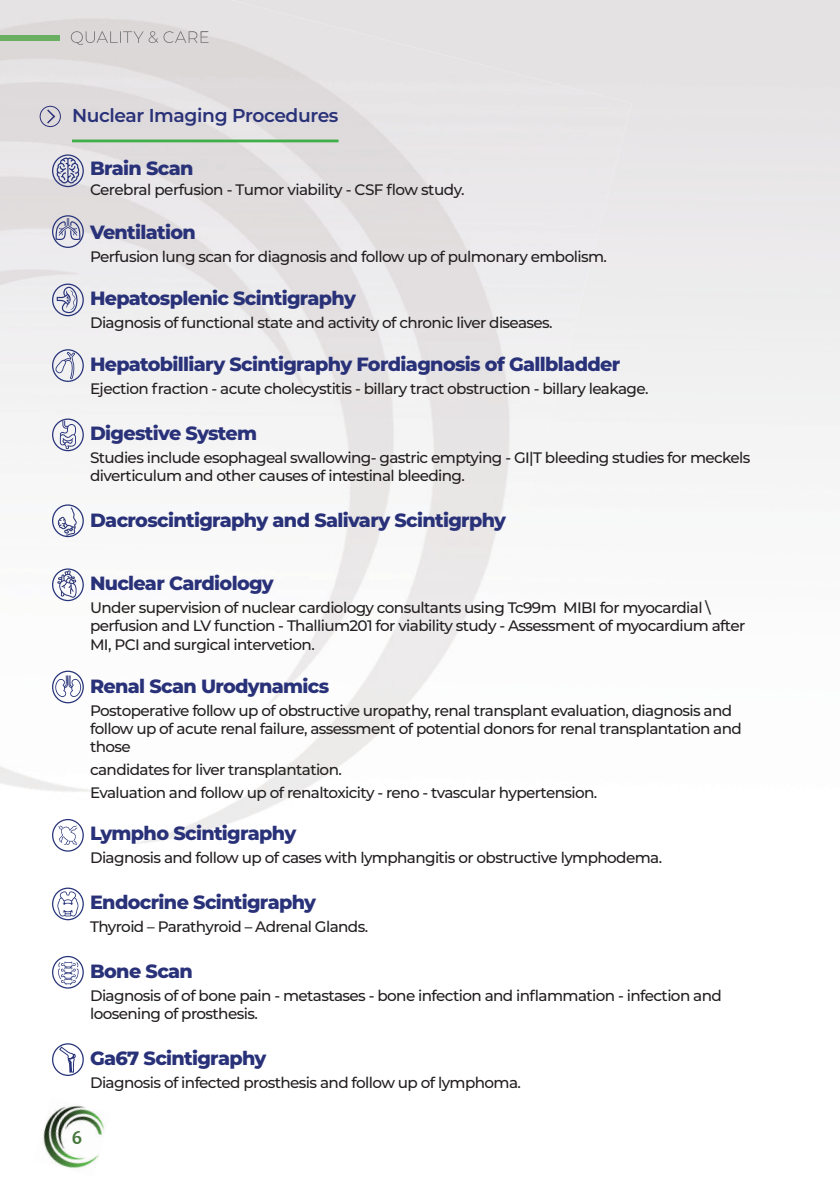
<style>
.page{position:relative;width:840px;height:1191px;background:#fff}
.page>*{position:absolute;margin:0;border:0;box-sizing:border-box;transform-origin:0 0}
.t1{font:700 20px "Candara";color:#46773c}
.t2{font:800 19.2px "Montserrat";letter-spacing:-.035em;color:#293279}
.t3{font:600 18.6px "Montserrat";letter-spacing:-.02em;color:#293279}
.t4{font:500 15.2px/18.2px "Montserrat";letter-spacing:-.04em;color:#231f20}
</style>
<div class="page">
<img style="left:52px;top:0;width:787px;height:1074px">
<img style="left:43px;top:1105px;width:62px;height:64px">
<img style="left:0;top:0;width:631px;height:957px">
<img style="left:71px;top:31px;width:137px;height:14px">
<img style="left:0;top:36px;width:60px;height:5px">
<svg style="left:56px;top:157px;width:24px;height:27px"></svg>
<div style="left:52px;top:154px;width:32px;height:33px;border:1px solid #28347a;border-radius:50%"></div>
<hr style="left:72px;top:139px;width:266px;height:3px;background:#40ae49">
<div style="left:40px;top:106px;width:21px;height:21px;border:1px solid #2a3179;border-radius:50%"></div>
<svg style="left:45px;top:108px;width:12px;height:17px"></svg>
<div style="left:52px;top:215px;width:32px;height:33px;border:1px solid #28347a;border-radius:50%"></div>
<svg style="left:56px;top:218px;width:24px;height:22px"></svg>
<div style="left:52px;top:283px;width:32px;height:33px;border:1px solid #28347a;border-radius:50%"></div>
<svg style="left:57px;top:287px;width:21px;height:26px"></svg>
<div style="left:52px;top:349px;width:32px;height:33px;border:1px solid #28347a;border-radius:50%"></div>
<svg style="left:55px;top:352px;width:20px;height:27px"></svg>
<div style="left:52px;top:504px;width:32px;height:33px;border:1px solid #28347a;border-radius:50%"></div>
<div style="left:52px;top:670px;width:32px;height:33px;border:1px solid #28347a;border-radius:50%"></div>
<svg style="left:55px;top:675px;width:26px;height:22px"></svg>
<div style="left:52px;top:819px;width:32px;height:32px;border:1px solid #28347a;border-radius:50%"></div>
<svg style="left:58px;top:825px;width:19px;height:20px"></svg>
<div style="left:52px;top:887px;width:32px;height:33px;border:1px solid #28347a;border-radius:50%"></div>
<svg style="left:57px;top:891px;width:22px;height:25px"></svg>
<div style="left:52px;top:956px;width:32px;height:32px;border:1px solid #28347a;border-radius:50%"></div>
<svg style="left:58px;top:961px;width:20px;height:24px"></svg>
<div style="left:52px;top:1043px;width:32px;height:33px;border:1px solid #28347a;border-radius:50%"></div>
<svg style="left:59px;top:1041px;width:17px;height:35px"></svg>
<div style="left:52px;top:418px;width:32px;height:33px;border:1px solid #28347a;border-radius:50%"></div>
<svg style="left:60px;top:420px;width:16px;height:29px"></svg>
<div style="left:52px;top:568px;width:32px;height:33px;border:1px solid #28347a;border-radius:50%"></div>
<svg style="left:57px;top:570px;width:20px;height:28px"></svg>
<svg style="left:58px;top:507px;width:19px;height:29px"></svg>
<p class="t3" style="left:72px;top:103px;width:268px">Nuclear Imaging Procedures</p>
<p class="t2" style="left:90px;top:155px;width:105px">Brain Scan</p>
<p class="t4" style="left:90px;top:180px;width:376px">Cerebral perfusion - Tumor viability - CSF flow study.</p>
<p class="t2" style="left:90px;top:218px;width:107px">Ventilation</p>
<p class="t4" style="left:90px;top:246px;width:518px">Perfusion lung scan for diagnosis and follow up of pulmonary embolism.</p>
<p class="t2" style="left:90px;top:284px;width:267px">Hepatosplenic Scintigraphy</p>
<p class="t4" style="left:90px;top:312px;width:464px">Diagnosis of functional state and activity of chronic liver diseases.</p>
<p class="t2" style="left:90px;top:350px;width:531px">Hepatobilliary Scintigraphy Fordiagnosis of Gallbladder</p>
<p class="t4" style="left:90px;top:378px;width:559px">Ejection fraction - acute cholecystitis - billary tract obstruction - billary leakage.</p>
<p class="t2" style="left:90px;top:419px;width:168px">Digestive System</p>
<p class="t4" style="left:90px;top:448px;width:661px">Studies include esophageal swallowing- gastric emptying - GI|T bleeding studies for meckels diverticulum and other causes of intestinal bleeding.</p>
<p class="t2" style="left:90px;top:506px;width:417px">Dacroscintigraphy and Salivary Scintigrphy</p>
<p class="t2" style="left:90px;top:569px;width:185px">Nuclear Cardiology</p>
<p class="t4" style="left:90px;top:598px;width:656px">Under supervision of nuclear cardiology consultants using Tc99m MIBI for myocardial \ perfusion and LV function - Thallium201 for viability study - Assessment of myocardium after<br>MI, PCI and surgical intervetion.</p>
<p class="t2" style="left:90px;top:672px;width:240px">Renal Scan Urodynamics</p>
<p class="t4" style="left:90px;top:700px;width:653px">Postoperative follow up of obstructive uropathy, renal transplant evaluation, diagnosis and follow up of acute renal failure, assessment of potential donors for renal transplantation and those</p>
<p class="t4" style="left:90px;top:757px;width:508px;line-height:23px">candidates for liver transplantation.<br>Evaluation and follow up of renaltoxicity - reno - tvascular hypertension.</p>
<p class="t2" style="left:90px;top:818px;width:207px">Lympho Scintigraphy</p>
<p class="t4" style="left:90px;top:847px;width:573px">Diagnosis and follow up of cases with lymphangitis or obstructive lymphodema.</p>
<p class="t2" style="left:90px;top:887px;width:227px">Endocrine Scintigraphy</p>
<p class="t4" style="left:90px;top:916px;width:279px">Thyroid – Parathyroid – Adrenal Glands.</p>
<p class="t2" style="left:90px;top:956px;width:104px">Bone Scan</p>
<p class="t4" style="left:90px;top:985px;width:633px">Diagnosis of of bone pain - metastases - bone infection and inflammation - infection and loosening of prosthesis.</p>
<p class="t2" style="left:90px;top:1044px;width:178px">Ga67 Scintigraphy</p>
<p class="t4" style="left:90px;top:1073px;width:432px">Diagnosis of infected prosthesis and follow up of lymphoma.</p>
<h1 class="t1" style="left:72px;top:1124px;width:12px">6</h1>
</div>
